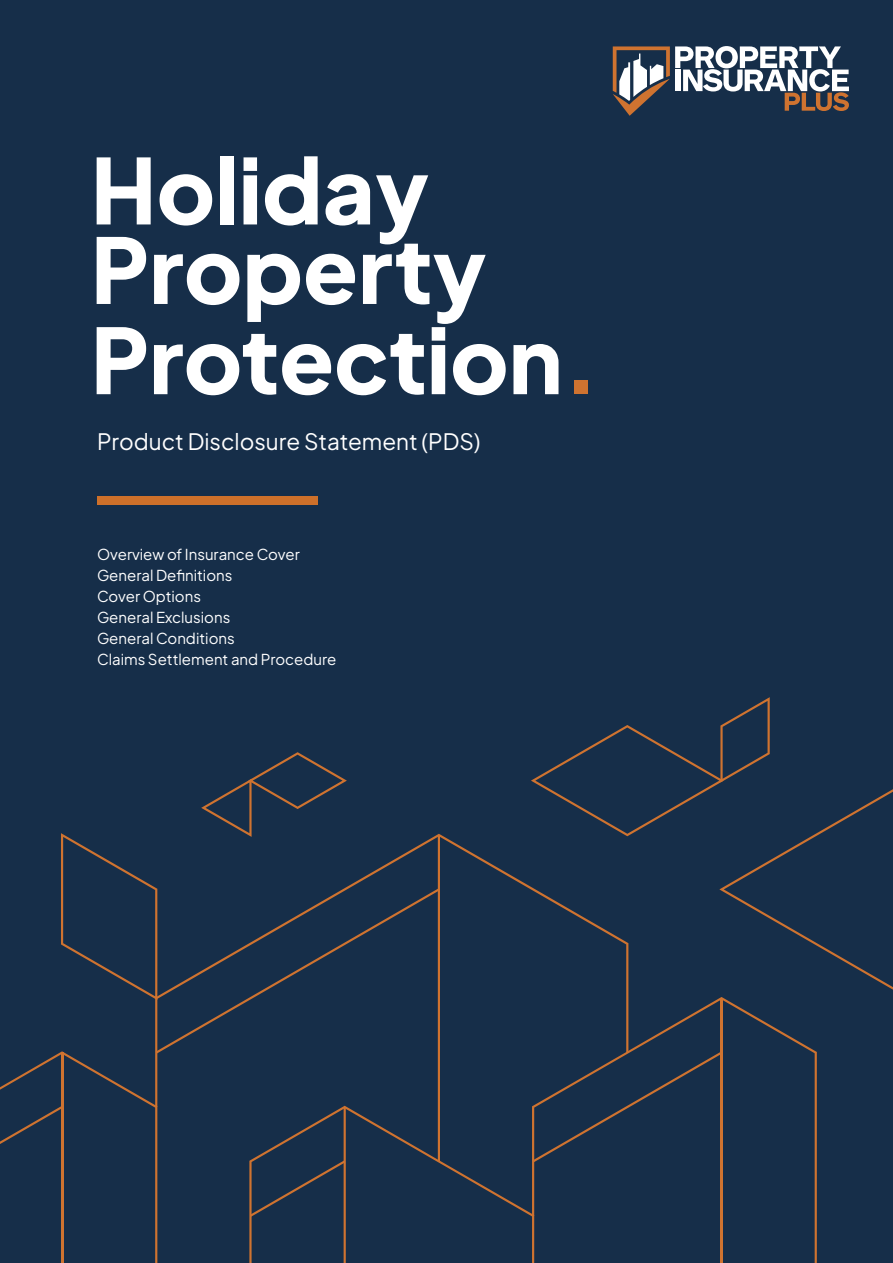
<style>
.page{position:relative;width:893px;height:1263px;background:#fff}
.page>*{position:absolute;margin:0;border:0;box-sizing:border-box;transform-origin:0 0}
.t1{font:800 90px/79.5px "Plus Jakarta Sans";color:#fff}
.t2{font:22.5px "Plus Jakarta Sans";color:#fff}
.t3{font:15px "Plus Jakarta Sans";color:#fff}
.s1{color:#cf7330}
</style>
<div class="page">
<div style="left:1px;top:0;width:892px;height:1262px;background:#162e49"></div>
<svg style="left:613px;top:46px;width:236px;height:70px"></svg>
<div style="left:155px;top:834px;width:377px;height:273px;background:#162e49"></div>
<hr style="left:438px;top:835px;width:2px;height:326px;background:#cf7330">
<div style="left:532px;top:999px;width:285px;height:264px;background:#162e49"></div>
<hr style="left:720px;top:998px;width:3px;height:265px;background:#cf7330">
<div style="left:61px;top:833px;width:96px;height:167px;background:#162e49"></div>
<div style="left:0;top:1051px;width:157px;height:212px;background:#162e49"></div>
<div style="left:156px;top:888px;width:282px;height:165px;background:#162e49"></div>
<div style="left:249px;top:1052px;width:471px;height:211px;background:#162e49"></div>
<div style="left:531px;top:697px;width:362px;height:302px;background:#162e49"></div>
<svg style="left:201px;top:752px;width:146px;height:85px;background:#223247"></svg>
<div style="left:97px;top:497px;width:221px;height:8px;background:#cd702a"></div>
<p class="t1" style="left:91px;top:142px;width:397px">Holiday<br>Property</p>
<p class="t1" style="left:91px;top:312px;width:510px">Protection<span class="s1">.</span></p>
<p class="t2" style="left:97px;top:423px;width:385px">Product Disclosure Statement (PDS)</p>
<p class="t3" style="left:97px;top:542px;width:204px">Overview of Insurance Cover</p>
<p class="t3" style="left:97px;top:563px;width:137px">General Definitions</p>
<p class="t3" style="left:97px;top:584px;width:106px">Cover Options</p>
<p class="t3" style="left:97px;top:605px;width:135px">General Exclusions</p>
<p class="t3" style="left:97px;top:626px;width:139px">General Conditions</p>
<p class="t3" style="left:97px;top:647px;width:241px">Claims Settlement and Procedure</p>
</div>
